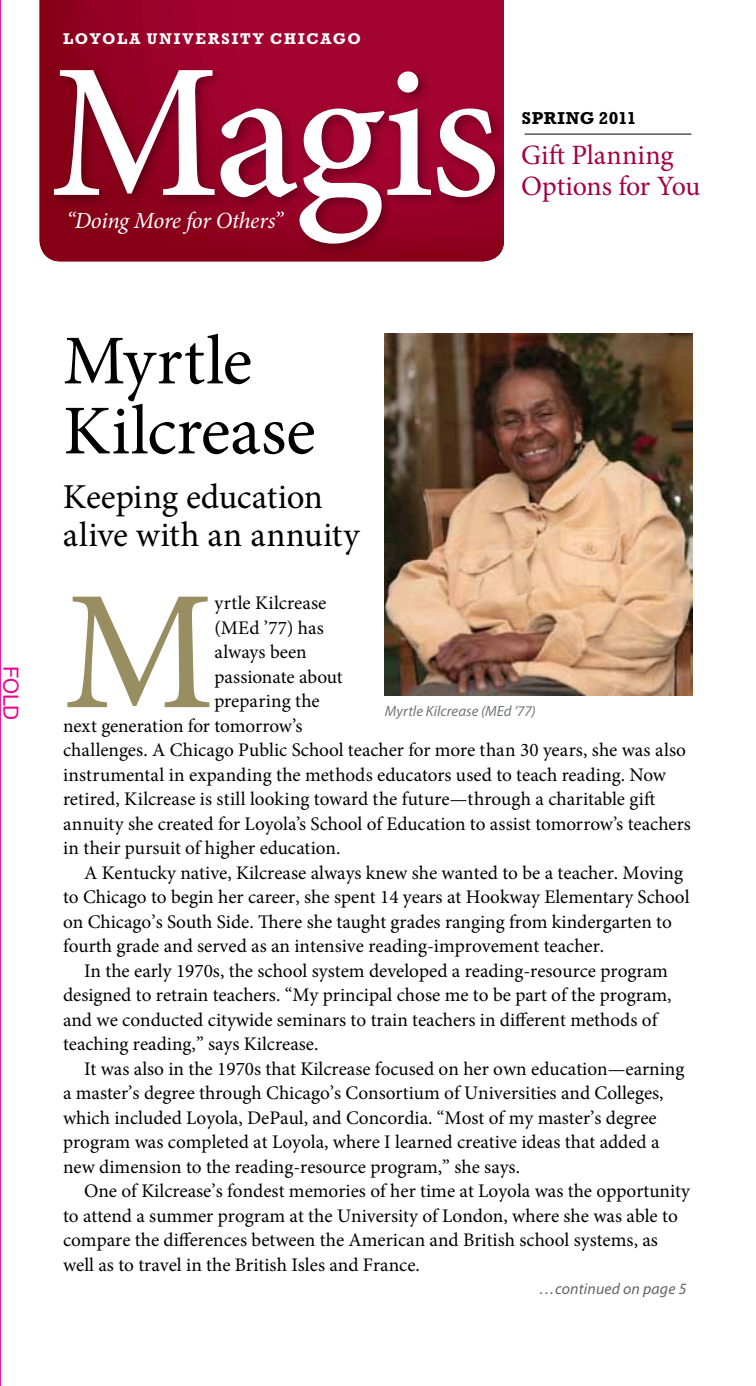
<style>
.page{position:relative;width:756px;height:1386px;background:#fff}
.page>*{position:absolute;margin:0;border:0;box-sizing:border-box;transform-origin:0 0}
.t1{font:500 191.97px "Minion Pro";letter-spacing:-.025em;color:#fff}
.t2{font:170.1px "Minion Pro";color:#988e62}
.t3{font:70px/70px "Minion Pro";letter-spacing:-.005em;color:#000}
.t4{font:35px/38.5px "Minion Pro";color:#000}
.t5{font:28px/31.5px "Minion Pro";letter-spacing:-.01em;color:#a30046}
.t6{font:italic 23.1px "Minion Pro";letter-spacing:-.015em;color:#fff}
.t7{font:21px "Helvetica Neue";color:#ec008c}
.t8{font:19.25px "Minion Pro";color:#000}
.t9{font:700 17.5px "Rockwell";letter-spacing:.02em;color:#000}
.t10{font:700 15.75px "Rockwell";letter-spacing:.115em;color:#fff}
.t11{font:italic 15.75px "Myriad Pro";letter-spacing:.01em;color:#636466}
.t12{font:italic 14.88px "Myriad Pro";color:#737577}
</style>
<div class="page">
<svg style="left:39px;top:0;width:14px;height:261px;background:#8e1024"></svg>
<svg style="left:53px;top:0;width:451px;height:261px;background:#9d022c"></svg>
<div style="left:48px;top:64px;width:461px;height:193px;background:#000;opacity:.35"></div>
<hr style="left:525px;top:134px;width:166px;height:1px;background:#000">
<img style="left:385px;top:333px;width:308px;height:363px">
<hr style="left:0;top:0;width:1px;height:1386px;background:#ec008c">
<p class="t10" style="left:63px;top:29px;width:300px">LOYOLA UNIVERSITY CHICAGO</p>
<h1 class="t1" style="left:49px;top:4px;width:453px">Magis</h1>
<p class="t6" style="left:66px;top:205px;width:218px">“Doing More for Others”</p>
<p class="t9" style="left:522px;top:108px;width:116px">SPRING 2011</p>
<h3 class="t5" style="left:521px;top:139px;width:181px">Gift Planning<br>Options for You</h3>
<p class="t7" style="left:23px;top:666px;width:56px;rotate:90deg">FOLD</p>
<h3 class="t3" style="left:63px;top:326px;width:254px">Myrtle<br>Kilcrease</h3>
<h3 class="t4" style="left:63px;top:477px;width:298px">Keeping education alive with an annuity</h3>
<h2 class="t2" style="left:63px;top:539px;width:153px">M</h2>
<p class="t8" style="left:214px;top:590px;width:114px">yrtle Kilcrease</p>
<p class="t8" style="left:214px;top:615px;width:111px">(MEd ’77) has</p>
<p class="t8" style="left:214px;top:639px;width:94px">always been</p>
<p class="t8" style="left:214px;top:664px;width:130px">passionate about</p>
<p class="t8" style="left:214px;top:688px;width:107px">preparing the</p>
<p class="t8" style="left:63px;top:713px;width:241px">next generation for tomorrow’s</p>
<p class="t8" style="left:63px;top:737px;width:625px">challenges. A Chicago Public School teacher for more than 30 years, she was also</p>
<p class="t8" style="left:63px;top:762px;width:605px">instrumental in expanding the methods educators used to teach reading. Now</p>
<p class="t8" style="left:63px;top:786px;width:594px">retired, Kilcrease is still looking toward the future—through a charitable gift</p>
<p class="t8" style="left:63px;top:811px;width:629px">annuity she created for Loyola’s School of Education to assist tomorrow’s teachers</p>
<p class="t8" style="left:63px;top:835px;width:279px">in their pursuit of higher education.</p>
<p class="t8" style="left:84px;top:860px;width:601px">A Kentucky native, Kilcrease always knew she wanted to be a teacher. Moving</p>
<p class="t8" style="left:63px;top:884px;width:628px">to Chicago to begin her career, she spent 14 years at Hookway Elementary School</p>
<p class="t8" style="left:63px;top:909px;width:610px">on Chicago’s South Side. There she taught grades ranging from kindergarten to</p>
<p class="t8" style="left:63px;top:933px;width:543px">fourth grade and served as an intensive reading-improvement teacher.</p>
<p class="t8" style="left:84px;top:958px;width:585px">In the early 1970s, the school system developed a reading-resource program</p>
<p class="t8" style="left:63px;top:982px;width:610px">designed to retrain teachers. “My principal chose me to be part of the program,</p>
<p class="t8" style="left:63px;top:1007px;width:596px">and we conducted citywide seminars to train teachers in different methods of</p>
<p class="t8" style="left:63px;top:1031px;width:257px">teaching reading,” says Kilcrease.</p>
<p class="t8" style="left:84px;top:1056px;width:602px">It was also in the 1970s that Kilcrease focused on her own education—earning</p>
<p class="t8" style="left:63px;top:1080px;width:602px">a master’s degree through Chicago’s Consortium of Universities and Colleges,</p>
<p class="t8" style="left:63px;top:1105px;width:595px">which included Loyola, DePaul, and Concordia. “Most of my master’s degree</p>
<p class="t8" style="left:63px;top:1129px;width:598px">program was completed at Loyola, where I learned creative ideas that added a</p>
<p class="t8" style="left:63px;top:1154px;width:459px">new dimension to the reading-resource program,” she says.</p>
<p class="t8" style="left:84px;top:1178px;width:607px">One of Kilcrease’s fondest memories of her time at Loyola was the opportunity</p>
<p class="t8" style="left:63px;top:1203px;width:616px">to attend a summer program at the University of London, where she was able to</p>
<p class="t8" style="left:63px;top:1227px;width:596px">compare the differences between the American and British school systems, as</p>
<p class="t8" style="left:63px;top:1252px;width:358px">well as to travel in the British Isles and France.</p>
<p class="t12" style="left:385px;top:703px;width:152px">Myrtle Kilcrease (MEd ’77)</p>
<p class="t11" style="left:539px;top:1281px;width:149px">…continued on page 5</p>
</div>
